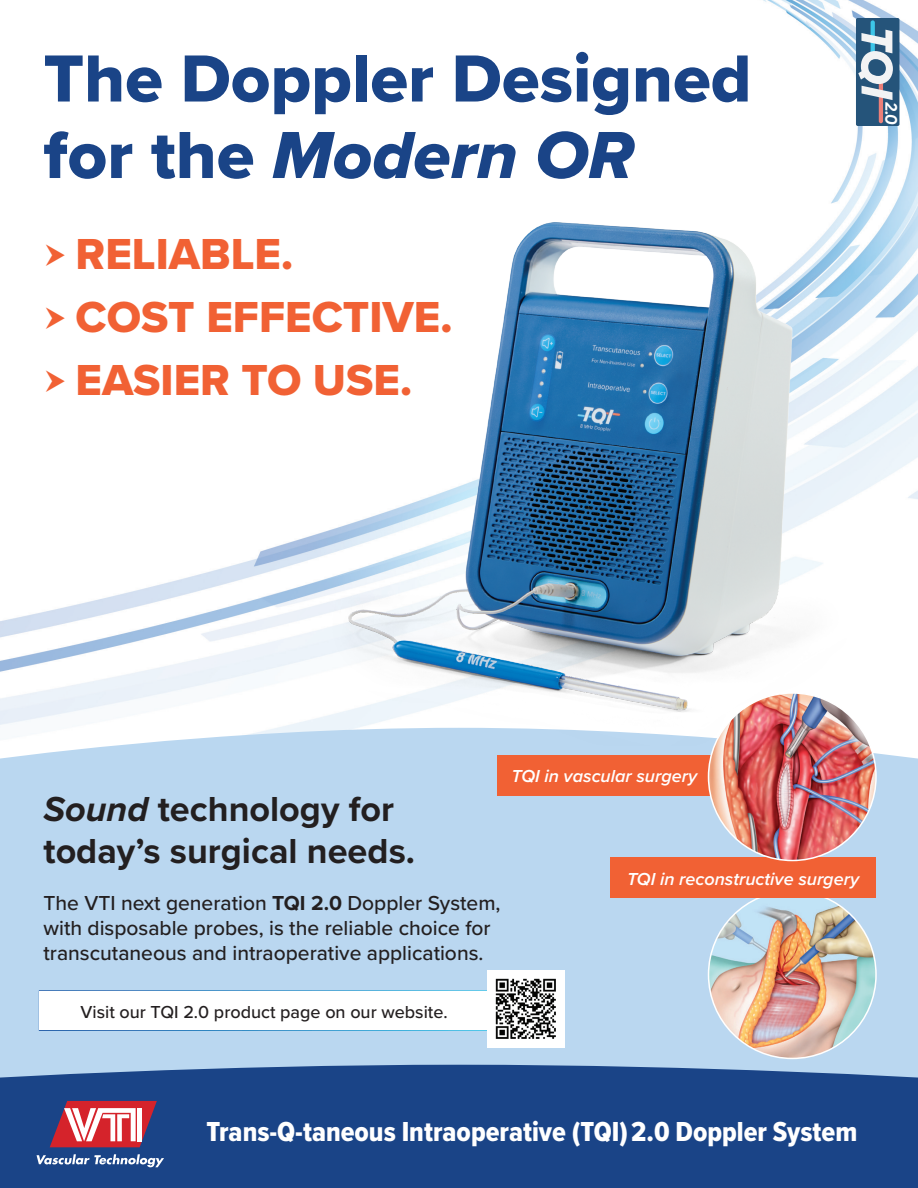
<style>
.page{position:relative;width:918px;height:1188px;background:#fff}
.page>*{position:absolute;margin:0;border:0;box-sizing:border-box;transform-origin:0 0}
.t1{font:69px/76.5px "Proxima Nova Extrabld";color:#1a4487}
.t2{font:45px "Proxima Nova Extrabld";color:#f16134}
.t3{font:700 36px "Proxima Nova";color:#231f20}
.t4{font:28.5px "Proxima Nova Cond Extrabld";color:#fff}
.t5{font:500 21px/25.2px "Proxima Nova";color:#231f20}
.t6{font:italic 600 18px "Proxima Nova";color:#fff}
.t7{font:500 18px "Proxima Nova";color:#231f20}
.t8{font:italic 600 15.9px "Oceanwide";color:#fff}
.s1{font-family:"Proxima Nova Extrabld It"}
.s2{font-style:italic}
.s3{font-weight:700}
</style>
<div class="page">
<img style="left:0;top:0;width:918px;height:728px">
<div style="left:0;top:728px;width:918px;height:337px;background:#bad7f0"></div>
<div style="left:0;top:1065px;width:918px;height:123px;background:#1a4487"></div>
<div style="left:39px;top:990px;width:461px;height:41px;background:#fff;border:2px solid #fff"></div>
<img style="left:488px;top:971px;width:76px;height:76px">
<div style="left:497px;top:755px;width:214px;height:40px;background:#f16134"></div>
<img style="left:709px;top:891px;width:167px;height:167px;border-radius:84px">
<div style="left:610px;top:857px;width:266px;height:41px;background:#f16134"></div>
<img style="left:709px;top:693px;width:167px;height:168px;border-radius:84px">
<img style="left:332px;top:194px;width:532px;height:551px">
<div style="left:856px;top:18px;width:43px;height:108px;background:#25547a;border-radius:2px"></div>
<svg style="left:871px;top:20px;width:4px;height:39px"></svg>
<hr style="left:879px;top:76px;width:4px;height:47px;background:#ec7f79;border-radius:2px">
<svg style="left:858px;top:30px;width:35px;height:70px"></svg>
<svg style="left:50px;top:1101px;width:107px;height:46px"></svg>
<svg style="left:37px;top:1154px;width:127px;height:13px"></svg>
<svg style="left:46px;top:244px;width:19px;height:22px"></svg>
<svg style="left:46px;top:307px;width:19px;height:22px"></svg>
<svg style="left:46px;top:370px;width:19px;height:22px"></svg>
<p class="t1" style="left:44px;top:39px;width:710px">The Doppler Designed for the <span class="s1">Modern OR</span></p>
<p class="t2" style="left:76px;top:220px;width:219px">RELIABLE.</p>
<p class="t2" style="left:76px;top:283px;width:378px">COST EFFECTIVE.</p>
<p class="t2" style="left:76px;top:346px;width:338px">EASIER TO USE.</p>
<p class="t8" style="left:903px;top:102px;width:24px;rotate:90deg">2.0</p>
<p class="t3" style="left:44px;top:782px;width:352px"><span class="s2">Sound</span> technology for</p>
<p class="t3" style="left:44px;top:824px;width:373px">today’s surgical needs.</p>
<p class="t5" style="left:44px;top:890px;width:459px">The VTI next generation <span class="s3">TQI 2.0</span> Doppler System, with disposable probes, is the reliable choice for transcutaneous and intraoperative applications.</p>
<p class="t6" style="left:511px;top:763px;width:187px">TQI in vascular surgery</p>
<p class="t6" style="left:627px;top:865px;width:234px">TQI in reconstructive surgery</p>
<p class="t7" style="left:81px;top:998px;width:369px">Visit our TQI 2.0 product page on our website.</p>
<p class="t4" style="left:206px;top:1110px;width:652px">Trans-Q-taneous Intraoperative (TQI)2.0 Doppler System</p>
</div>
